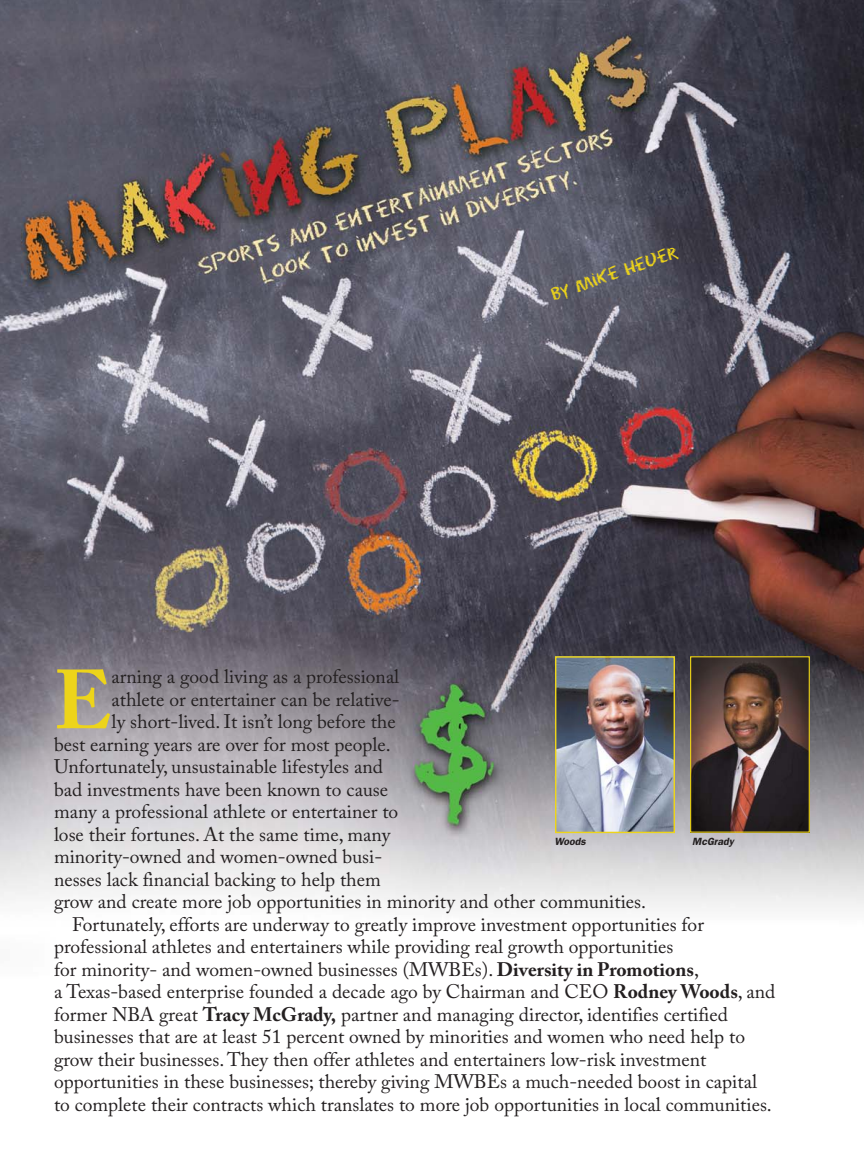
<style>
.page{position:relative;width:864px;height:1175px;background:#fff}
.page>*{position:absolute;margin:0;border:0;box-sizing:border-box;transform-origin:0 0}
.t1{font:700 82.8px "Adobe Caslon Pro";color:#edd41a}
.t2{font:19.5px "Adobe Caslon Pro";color:#231f20}
.t3{font:16.5px "Eraser";color:#edd41a}
.t4{font:italic 600 10.5px "Franklin Gothic";color:#231f20}
.s1{font-weight:700}
</style>
<div class="page">
<img style="left:0;top:0;width:864px;height:908px">
<img style="left:557px;top:658px;width:116px;height:173px">
<div style="left:555px;top:656px;width:120px;height:177px;border:1px solid #edd41a"></div>
<img style="left:692px;top:658px;width:116px;height:172px">
<div style="left:690px;top:656px;width:120px;height:176px;border:1px solid #edd41a"></div>
<p class="t3" style="left:549px;top:285px;width:134px;rotate:-19deg">By Mike Heuer</p>
<h1 class="t1" style="left:54px;top:669px;width:59px">E</h1>
<p class="t2" style="left:112px;top:669px;width:289px">arning a good living as a professional</p>
<p class="t2" style="left:112px;top:691px;width:290px">athlete or entertainer can be relative-</p>
<p class="t2" style="left:112px;top:714px;width:286px">ly short-lived. It isn’t long before the</p>
<p class="t2" style="left:54px;top:736px;width:338px">best earning years are over for most people.</p>
<p class="t2" style="left:54px;top:759px;width:330px">Unfortunately, unsustainable lifestyles and</p>
<p class="t2" style="left:54px;top:781px;width:336px">bad investments have been known to cause</p>
<p class="t2" style="left:54px;top:804px;width:346px">many a professional athlete or entertainer to</p>
<p class="t2" style="left:54px;top:826px;width:338px">lose their fortunes. At the same time, many</p>
<p class="t2" style="left:54px;top:849px;width:330px">minority-owned and women-owned busi-</p>
<p class="t2" style="left:54px;top:871px;width:328px">nesses lack financial backing to help them</p>
<p class="t2" style="left:54px;top:894px;width:594px">grow and create more job opportunities in minority and other communities.</p>
<p class="t2" style="left:72px;top:916px;width:634px">Fortunately, efforts are underway to greatly improve investment opportunities for</p>
<p class="t2" style="left:54px;top:939px;width:621px">professional athletes and entertainers while providing real growth opportunities</p>
<p class="t2" style="left:54px;top:961px;width:647px">for minority- and women-owned businesses (MWBEs). <span class="s1">Diversity in Promotions</span>,</p>
<p class="t2" style="left:54px;top:984px;width:723px">a Texas-based enterprise founded a decade ago by Chairman and CEO <span class="s1">Rodney Woods</span>, and</p>
<p class="t2" style="left:54px;top:1006px;width:675px">former NBA great <span class="s1">Tracy McGrady,</span> partner and managing director, identifies certified</p>
<p class="t2" style="left:54px;top:1029px;width:693px">businesses that are at least 51 percent owned by minorities and women who need help to</p>
<p class="t2" style="left:54px;top:1051px;width:654px">grow their businesses. They then offer athletes and entertainers low-risk investment</p>
<p class="t2" style="left:54px;top:1074px;width:705px">opportunities in these businesses; thereby giving MWBEs a much-needed boost in capital</p>
<p class="t2" style="left:54px;top:1096px;width:719px">to complete their contracts which translates to more job opportunities in local communities.</p>
<p class="t4" style="left:554px;top:838px;width:33px">Woods</p>
<p class="t4" style="left:692px;top:838px;width:43px">McGrady</p>
</div>
